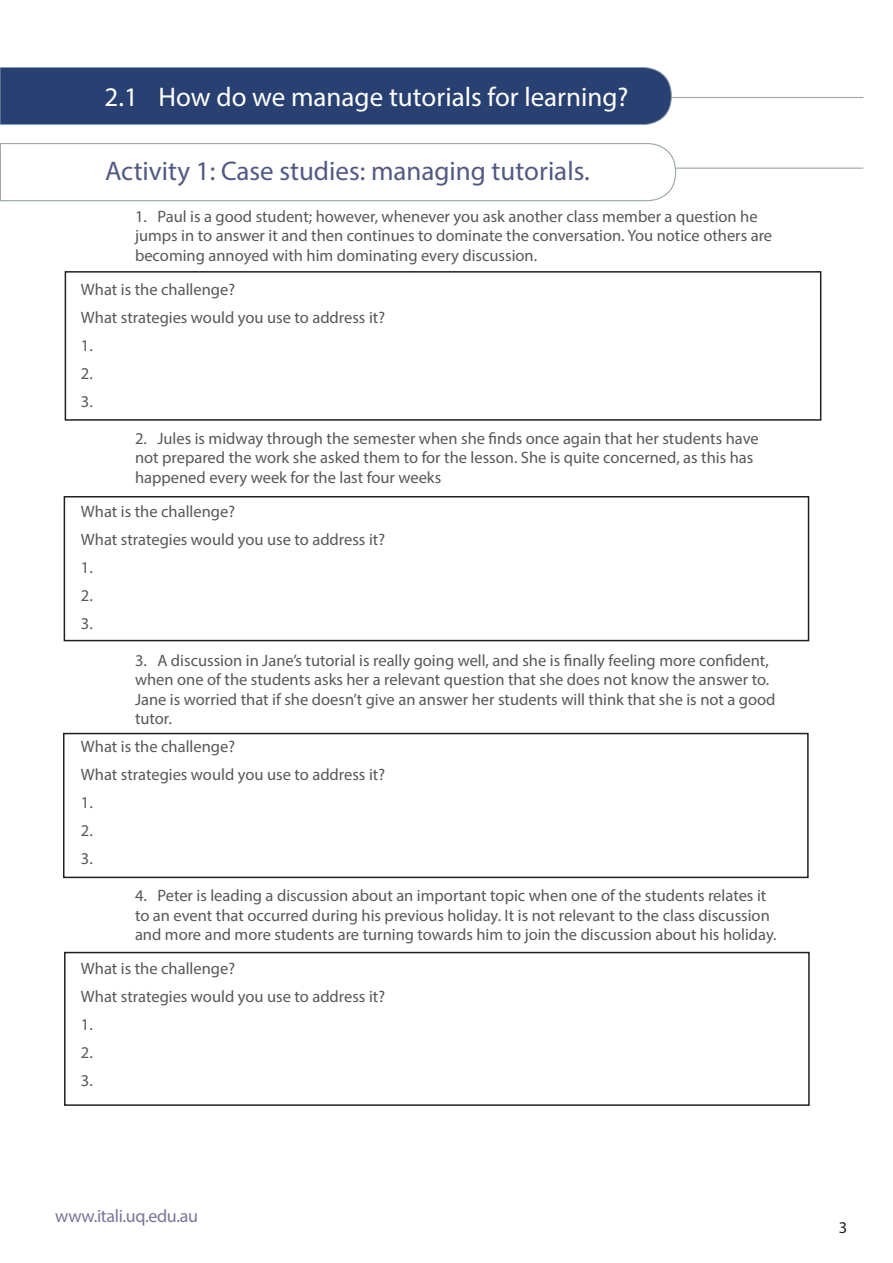
<style>
.page{position:relative;width:893px;height:1263px;background:#fff}
.page>*{position:absolute;margin:0;border:0;box-sizing:border-box;transform-origin:0 0}
.a_Heading{font:27px "Myriad Pro";color:#525a83}
.a_Heading-2{font:27px "Myriad Pro";color:#fff}
.t1{font:18px "Myriad Pro";letter-spacing:-.02em;color:#787799}
.a_BODY_TEXT{font:16.5px/19.5px "Myriad Pro";color:#57585a}
.t2{font:16.5px "Myriad Pro";color:#231f20}
</style>
<div class="page">
<hr style="left:671px;top:97px;width:192px;height:1px;background:#9ead9e">
<div style="left:0;top:67px;width:672px;height:58px;background:#294172"></div>
<hr style="left:7px;top:168px;width:856px;height:1px;background:#9ead9e">
<svg style="left:0;top:143px;width:677px;height:59px"></svg>
<div style="left:65px;top:271px;width:756px;height:150px;border:2px solid #231f20"></div>
<div style="left:64px;top:496px;width:745px;height:145px;border:2px solid #231f20"></div>
<div style="left:63px;top:733px;width:746px;height:145px;border:2px solid #231f20"></div>
<div style="left:64px;top:952px;width:746px;height:154px;border:2px solid #231f20"></div>
<p class="a_Heading-2" style="left:105px;top:81px;width:525px">2.1 How do we manage tutorials for learning?</p>
<p class="a_Heading" style="left:105px;top:154px;width:486px">Activity 1: Case studies: managing tutorials.</p>
<p class="a_BODY_TEXT" style="left:135px;top:206px;width:639px">1. Paul is a good student; however, whenever you ask another class member a question he jumps in to answer it and then continues to dominate the conversation. You notice others are becoming annoyed with him dominating every discussion.</p>
<p class="a_BODY_TEXT" style="left:81px;top:279px;width:156px">What is the challenge?</p>
<p class="a_BODY_TEXT" style="left:81px;top:307px;width:306px">What strategies would you use to address it?</p>
<p class="a_BODY_TEXT" style="left:81px;top:335px;width:13px">1.</p>
<p class="a_BODY_TEXT" style="left:81px;top:363px;width:13px">2.</p>
<p class="a_BODY_TEXT" style="left:81px;top:391px;width:13px">3.</p>
<p class="a_BODY_TEXT" style="left:135px;top:428px;width:625px">2. Jules is midway through the semester when she finds once again that her students have not prepared the work she asked them to for the lesson. She is quite concerned, as this has happened every week for the last four weeks</p>
<p class="a_BODY_TEXT" style="left:81px;top:501px;width:156px">What is the challenge?</p>
<p class="a_BODY_TEXT" style="left:81px;top:529px;width:306px">What strategies would you use to address it?</p>
<p class="a_BODY_TEXT" style="left:81px;top:557px;width:13px">1.</p>
<p class="a_BODY_TEXT" style="left:81px;top:585px;width:13px">2.</p>
<p class="a_BODY_TEXT" style="left:81px;top:613px;width:13px">3.</p>
<p class="a_BODY_TEXT" style="left:135px;top:650px;width:642px">3. A discussion in Jane’s tutorial is really going well, and she is finally feeling more confident, when one of the students asks her a relevant question that she does not know the answer to.<br>Jane is worried that if she doesn’t give an answer her students will think that she is not a good tutor.</p>
<p class="a_BODY_TEXT" style="left:81px;top:737px;width:156px">What is the challenge?</p>
<p class="a_BODY_TEXT" style="left:81px;top:765px;width:306px">What strategies would you use to address it?</p>
<p class="a_BODY_TEXT" style="left:81px;top:793px;width:13px">1.</p>
<p class="a_BODY_TEXT" style="left:81px;top:821px;width:13px">2.</p>
<p class="a_BODY_TEXT" style="left:81px;top:849px;width:13px">3.</p>
<p class="a_BODY_TEXT" style="left:135px;top:886px;width:643px">4. Peter is leading a discussion about an important topic when one of the students relates it to an event that occurred during his previous holiday. It is not relevant to the class discussion and more and more students are turning towards him to join the discussion about his holiday.</p>
<p class="a_BODY_TEXT" style="left:81px;top:959px;width:156px">What is the challenge?</p>
<p class="a_BODY_TEXT" style="left:81px;top:987px;width:306px">What strategies would you use to address it?</p>
<p class="a_BODY_TEXT" style="left:81px;top:1015px;width:13px">1.</p>
<p class="a_BODY_TEXT" style="left:81px;top:1043px;width:13px">2.</p>
<p class="a_BODY_TEXT" style="left:81px;top:1071px;width:13px">3.</p>
<p class="t1" style="left:55px;top:1205px;width:144px">www.itali.uq.edu.au</p>
<p class="t2" style="left:839px;top:1217px;width:10px">3</p>
</div>
